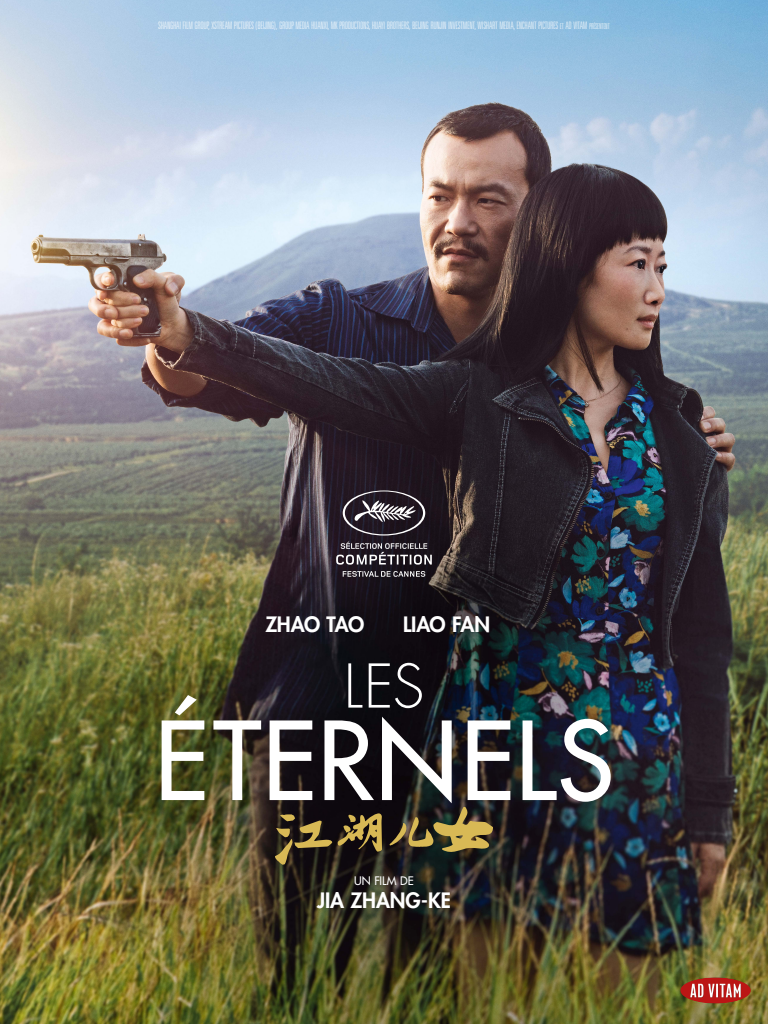
<style>
.page{position:relative;width:768px;height:1024px;background:#fff}
.page>*{position:absolute;margin:0;border:0;box-sizing:border-box;transform-origin:0 0}
.t1{font:800 20.65px "Futura Std";letter-spacing:-.005em;color:#fff}
.t2{font:500 11.45px "Futura Std";color:#fff}
.t3{font:300 ultra-condensed 10.35px "Univers";letter-spacing:-.035em;color:#fff}
.s1{font-size:8.05px}
</style>
<div class="page">
<img style="left:0;top:0;width:768px;height:1024px">
<svg style="left:275px;top:807px;width:219px;height:58px;background:#4a4026"></svg>
<img style="left:162px;top:663px;width:449px;height:140px">
<svg style="left:336px;top:490px;width:96px;height:87px;background:#453e47"></svg>
<img style="left:690px;top:977px;width:27px;height:5px">
<p class="t3" style="left:158px;top:20px;width:453px">SHANGHAI FILM GROUP, XSTREAM PICTURES (BEIJING), GROUP MEDIA HUANXI, MK PRODUCTIONS, HUAYI BROTHERS, BEIJING RUNJIN INVESTMENT, WISHART MEDIA, ENCHANT PICTURES <span class="s1">ET</span> AD VITAM <span class="s1">PRÉSENTENT</span></p>
<h1 class="t1" style="left:265px;top:611px;width:100px">ZHAO TAO</h1>
<h1 class="t1" style="left:403px;top:611px;width:88px">LIAO FAN</h1>
<p class="t2" style="left:354px;top:874px;width:61px">UN FILM DE</p>
<h1 class="t1" style="left:317px;top:888px;width:135px">JIA ZHANG-KE</h1>
</div>
